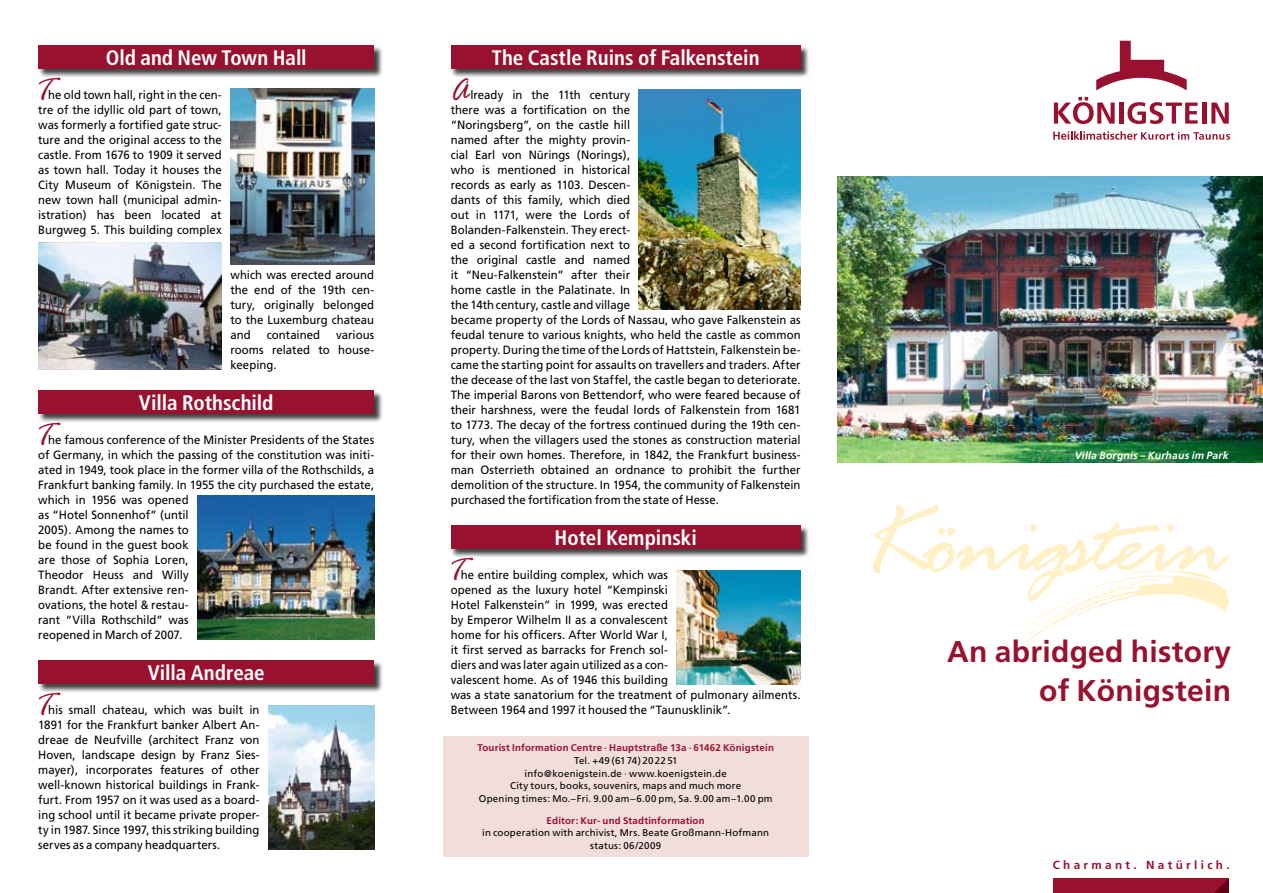
<style>
.page{position:relative;width:1263px;height:893px;background:#fff}
.page>*{position:absolute;margin:0;border:0;box-sizing:border-box;transform-origin:0 0}
.t1{font:33px "Rage Italic Plain";color:#98112e;scale:.95 1}
.t2{font:700 30px/39px "Frutiger";letter-spacing:.01em;color:#98112e;text-align:right}
.t3{font:700 condensed 21px "Frutiger";color:#fff}
.t4{font:12px/15px "Frutiger";color:#000;text-align:justify;scale:.95 1}
.t5{font:700 11.7px "Frutiger";letter-spacing:.285em;color:#98112e}
.t6{font:italic 700 10.5px "Frutiger";letter-spacing:.015em;color:#fff}
.t7{font:9.75px/12.8px "Frutiger";letter-spacing:.02em;color:#000;text-align:center}
.t8{font:700 9.75px "Frutiger";letter-spacing:.02em;color:#98112e}
</style>
<div class="page">
<div style="left:443px;top:736px;width:365px;height:121px;background:#f1ddd9"></div>
<div style="left:38px;top:46px;width:345px;height:32px;background:#000;opacity:.75"></div>
<div style="left:38px;top:46px;width:336px;height:23px;background:#98112e"></div>
<div style="left:38px;top:391px;width:345px;height:32px;background:#000;opacity:.75"></div>
<div style="left:38px;top:391px;width:336px;height:23px;background:#98112e"></div>
<div style="left:38px;top:661px;width:345px;height:32px;background:#000;opacity:.75"></div>
<div style="left:38px;top:661px;width:336px;height:23px;background:#98112e"></div>
<img style="left:38px;top:243px;width:184px;height:126px">
<img style="left:230px;top:88px;width:144px;height:176px">
<img style="left:197px;top:495px;width:177px;height:144px">
<img style="left:268px;top:705px;width:106px;height:144px">
<div style="left:450px;top:46px;width:359px;height:32px;background:#000;opacity:.75"></div>
<div style="left:451px;top:46px;width:350px;height:23px;background:#98112e"></div>
<div style="left:450px;top:526px;width:359px;height:32px;background:#000;opacity:.75"></div>
<div style="left:451px;top:526px;width:350px;height:23px;background:#98112e"></div>
<img style="left:639px;top:90px;width:162px;height:219px">
<img style="left:676px;top:571px;width:125px;height:113px">
<svg style="left:1096px;top:41px;width:91px;height:50px"></svg>
<svg style="left:1054px;top:97px;width:60px;height:27px"></svg>
<hr style="left:1119px;top:103px;width:4px;height:21px;background:#98112e">
<svg style="left:1127px;top:102px;width:70px;height:22px"></svg>
<hr style="left:1202px;top:103px;width:4px;height:21px;background:#98112e">
<svg style="left:1211px;top:103px;width:18px;height:21px"></svg>
<svg style="left:1053px;top:131px;width:177px;height:9px"></svg>
<div style="left:1053px;top:878px;width:176px;height:15px;background:#98112e"></div>
<svg style="left:1214px;top:878px;width:15px;height:15px"></svg>
<img style="left:838px;top:177px;width:425px;height:286px">
<svg style="left:873px;top:505px;width:356px;height:141px"></svg>
<h3 class="t3" style="left:106px;top:45px;width:202px">Old and New Town Hall</h3>
<h1 class="t1" style="left:38px;top:70px;width:13px">T</h1>
<p class="t4" style="left:38px;top:87px;width:195px;text-indent:10px">he old town hall, right in the cen&shy;tre of the idyllic old part of town, was formerly a fortified gate struc&shy;ture and the original access to the castle. From 1676 to 1909 it served as town hall. Today it houses the City Museum of Königstein. The new town hall (municipal admin&shy;istration) has been located at Burgweg 5. This building complex</p>
<p class="t4" style="left:230px;top:267px;width:153px">which was erected around the end of the 19th cen&shy;tury, originally belonged to the Luxemburg chateau and</p>
<p class="t4" style="left:267px;top:327px;width:58px">contained</p>
<p class="t4" style="left:230px;top:327px;width:153px;text-indent:106px">various rooms related to house&shy;keeping.</p>
<h3 class="t3" style="left:139px;top:390px;width:136px">Villa Rothschild</h3>
<h1 class="t1" style="left:38px;top:415px;width:13px">T</h1>
<p class="t4" style="left:38px;top:432px;width:355px;text-align:left;text-indent:10px">he famous conference of the Minister Presidents of the States of Germany, in which the passing of the constitution was initi&shy;ated in 1949, took place in the former villa of the Rothschilds, a Frankfurt banking family. In 1955 the city purchased the estate, which in 1956 was opened<br>as “Hotel Sonnenhof” (until<br>2005). Among the names to<br>be found in the guest book<br>are those of Sophia Loren,<br>Theodor Heuss and Willy<br>Brandt. After extensive ren-<br>ovations, the hotel &amp; restau-<br>rant “Villa Rothschild” was<br>reopened in March of 2007.</p>
<h3 class="t3" style="left:148px;top:660px;width:119px">Villa Andreae</h3>
<h1 class="t1" style="left:38px;top:685px;width:13px">T</h1>
<p class="t4" style="left:38px;top:702px;width:234px;text-indent:10px">his small chateau, which was built in 1891 for the Frankfurt banker Albert An&shy;dreae de Neufville (architect Franz von Hoven, landscape design by Franz Sies&shy;mayer), incorporates features of other well-known historical buildings in Frank&shy;furt. From 1957 on it was used as a board&shy;ing school until it became private proper&shy;ty in 1987. Since 1997, this striking building serves as a company headquarters.</p>
<h3 class="t3" style="left:492px;top:45px;width:269px">The Castle Ruins of Falkenstein</h3>
<h1 class="t1" style="left:451px;top:70px;width:21px">A</h1>
<p class="t4" style="left:451px;top:87px;width:370px;text-align:left;text-indent:20px">lready in the 11th century<br>there was a fortification on the<br>“Noringsberg”, on the castle hill<br>named after the mighty provin-<br>cial Earl von Nürings (Norings),<br>who is mentioned in historical<br>records as early as 1103. Descen-<br>dants of this family, which died<br>out in 1171, were the Lords of<br>Bolanden-Falkenstein. They erect-<br>ed a second fortification next to<br>the original castle and named<br>it “Neu-Falkenstein” after their<br>home castle in the Palatinate. In<br>the 14th century, castle and village<br>became property of the Lords of Nassau, who gave Falkenstein as feudal tenure to various knights, who held the castle as common property. During the time of the Lords of Hattstein, Falkenstein be&shy;came the starting point for assaults on travellers and traders. After the decease of the last von Staffel, the castle began to deteriorate.<br>The imperial Barons von Bettendorf, who were feared because of their harshness, were the feudal lords of Falkenstein from 1681 to 1773. The decay of the fortress continued during the 19th cen&shy;tury, when the villagers used the stones as construction material for their own homes. Therefore, in 1842, the Frankfurt business&shy;man Osterrieth obtained an ordnance to prohibit the further demolition of the structure. In 1954, the community of Falkenstein purchased the fortification from the state of Hesse.</p>
<h3 class="t3" style="left:555px;top:525px;width:144px">Hotel Kempinski</h3>
<h1 class="t1" style="left:451px;top:550px;width:13px">T</h1>
<p class="t4" style="left:451px;top:567px;width:370px;text-align:left;text-indent:10px">he entire building complex, which was<br>opened as the luxury hotel “Kempinski<br>Hotel Falkenstein” in 1999, was erected<br>by Emperor Wilhelm II as a convalescent<br>home for his officers. After World War I,<br>it first served as barracks for French sol-<br>diers and was later again utilized as a con-<br>valescent home. As of 1946 this building<br>was a state sanatorium for the treatment of pulmonary ailments.<br>Between 1964 and 1997 it housed the “Taunusklinik”.</p>
<p class="t8" style="left:477px;top:742px;width:298px">Tourist Information Centre · Hauptstraße 13a · 61462 Königstein</p>
<p class="t7" style="left:479px;top:754px;width:295px">Tel. +49 (6174) 20 22 51<br>info@koenigstein.de · www.koenigstein.de<br>City tours, books, souvenirs, maps and much more<br>Opening times: Mo.–Fri. 9.00 am–6.00 pm, Sa. 9.00 am–1.00 pm</p>
<p class="t8" style="left:547px;top:814px;width:160px">Editor: Kur- und Stadtinformation</p>
<p class="t7" style="left:482px;top:826px;width:288px">in cooperation with archivist, Mrs. Beate Großmann-Hofmann status: 06/2009</p>
<p class="t6" style="left:1075px;top:449px;width:155px">Villa Borgnis – Kurhaus im Park</p>
<h2 class="t2" style="left:947px;top:632px;width:285px">An abridged history of Königstein</h2>
<p class="t5" style="left:1053px;top:858px;width:178px">Charmant. Natürlich.</p>
</div>
